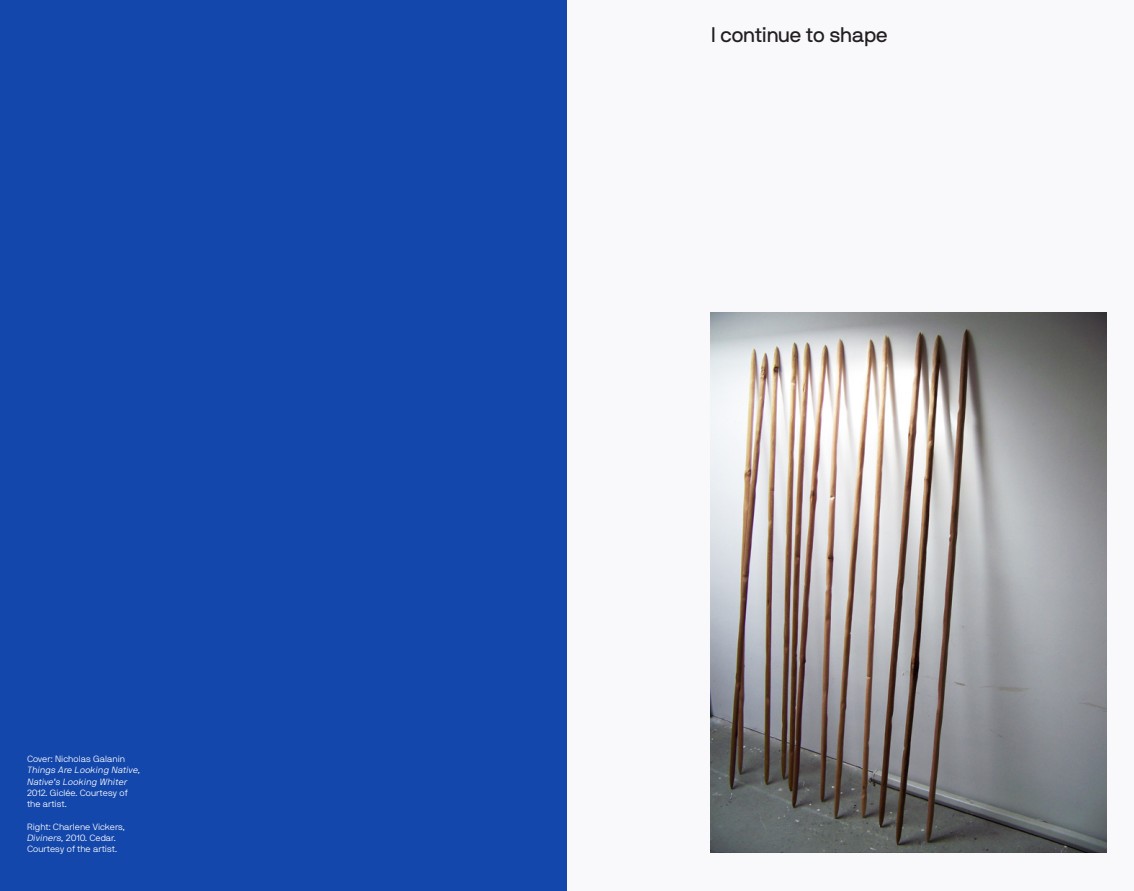
<style>
.page{position:relative;width:1134px;height:891px;background:#fff}
.page>*{position:absolute;margin:0;border:0;box-sizing:border-box;transform-origin:0 0}
.Heading_1{font:21px "NB International Pro";letter-spacing:-.02em;color:#231f20}
.Image_Captions{font:300 9px/11.2px "NB International Pro";color:#fff}
.Image_Captions-2{font:italic 300 9px/11.2px "NB International Pro";color:#fff}
.s1{font-style:italic}
</style>
<div class="page">
<div style="left:567px;top:0;width:567px;height:891px;background:#f9f8fa"></div>
<div style="left:0;top:0;width:567px;height:891px;background:#1447ac"></div>
<img style="left:710px;top:312px;width:397px;height:541px">
<p class="Image_Captions" style="left:27px;top:753px;width:100px">Cover: Nicholas Galanin</p>
<p class="Image_Captions-2" style="left:27px;top:764px;width:115px">Things Are Looking Native,<br>Native’s Looking Whiter</p>
<p class="Image_Captions" style="left:27px;top:787px;width:102px">2012. Giclée. Courtesy of the artist.</p>
<p class="Image_Captions" style="left:27px;top:821px;width:99px">Right: Charlene Vickers,<br><span class="s1">Diviners,</span> 2010. Cedar.<br>Courtesy of the artist.</p>
<p class="Heading_1" style="left:711px;top:22px;width:179px">I continue to shape</p>
</div>
